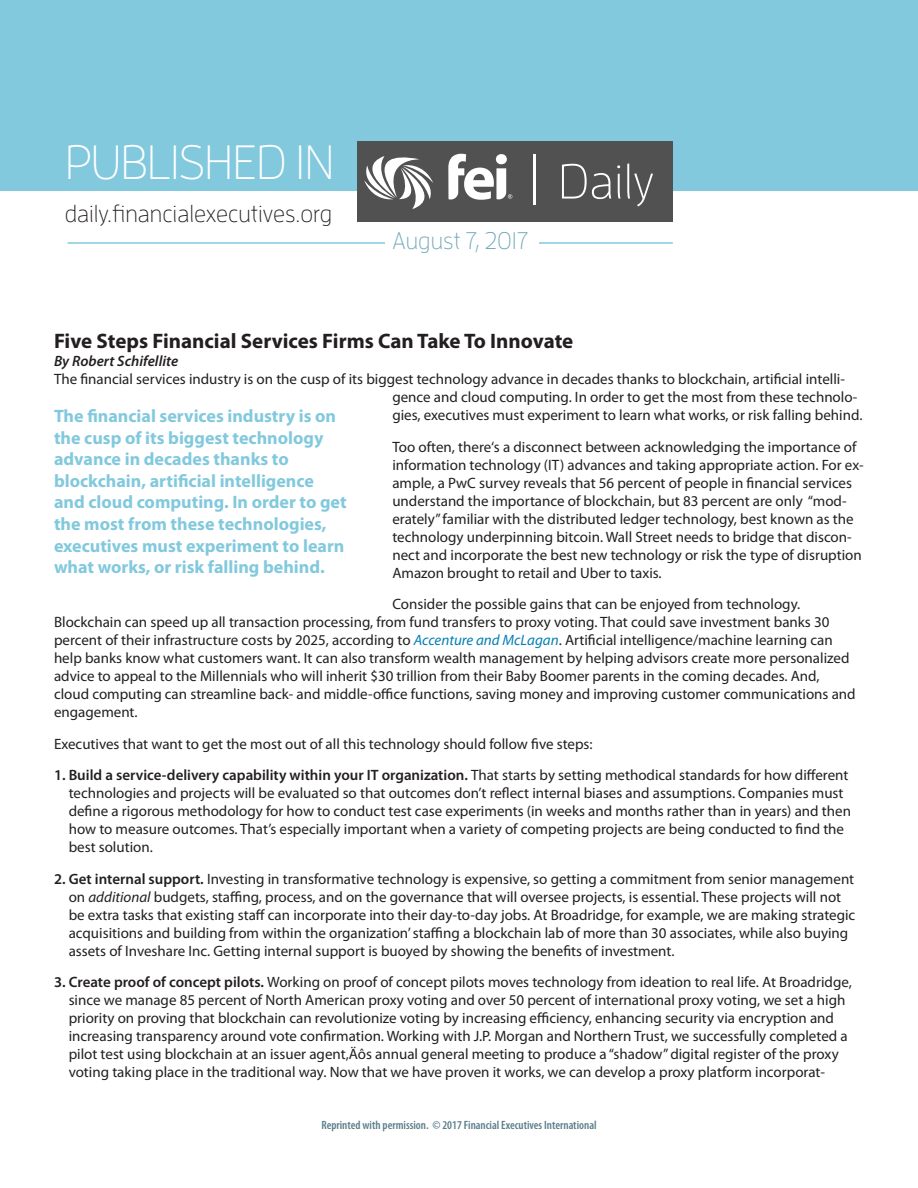
<style>
.page{position:relative;width:918px;height:1188px;background:#fff}
.page>*{position:absolute;margin:0;border:0;box-sizing:border-box;transform-origin:0 0}
.t1{font:300 48px "Enzo OT";letter-spacing:-.01em;color:#fff}
.t2{font:300 24px "Enzo OT";color:#231f20}
.t3{font:300 24px "Enzo OT";color:#6fa7b9}
.Headline{font:700 21px "Myriad Pro";color:#231f20}
.t4{font:700 18px/21.6px "Myriad Pro";color:#82c9dd}
.t5{font:15px/18px "Myriad Pro";color:#231f20}
.Byline{font:italic 600 15px "Myriad Pro";color:#231f20}
.t6{font:600 condensed 12px "Myriad Pro";color:#5b7d8b}
.s1{font-style:italic;color:#037eb3}
.s2{font-weight:600}
.s3{font-style:italic}
</style>
<div class="page">
<div style="left:0;top:0;width:918px;height:190px;background:#82c9dd"></div>
<svg style="left:357px;top:141px;width:316px;height:81px"></svg>
<hr style="left:68px;top:242px;width:605px;height:2px;background:#82c9dd">
<div style="left:386px;top:224px;width:153px;height:31px;background:#fff"></div>
<p class="t1" style="left:65px;top:134px;width:271px">PUBLISHED IN</p>
<p class="t2" style="left:65px;top:199px;width:269px">daily.financialexecutives.org</p>
<p class="t3" style="left:393px;top:226px;width:138px">August 7, 2017</p>
<p class="Headline" style="left:54px;top:328px;width:521px">Five Steps Financial Services Firms Can Take To Innovate</p>
<p class="Byline" style="left:54px;top:352px;width:126px">By Robert Schifellite</p>
<p class="t5" style="left:392px;top:370px;width:472px;text-indent:-338px">The financial services industry is on the cusp of its biggest technology advance in decades thanks to blockchain, artificial intelli&shy;gence and cloud computing. In order to get the most from these technolo&shy;gies, executives must experiment to learn what works, or risk falling behind.</p>
<p class="t5" style="left:392px;top:438px;width:473px">Too often, there‘s a disconnect between acknowledging the importance of information technology (IT) advances and taking appropriate action. For ex&shy;ample, a PwC survey reveals that 56 percent of people in financial services understand the importance of blockchain, but 83 percent are only “mod&shy;erately” familiar with the distributed ledger technology, best known as the technology underpinning bitcoin. Wall Street needs to bridge that discon&shy;nect and incorporate the best new technology or risk the type of disruption Amazon brought to retail and Uber to taxis.</p>
<p class="t5" style="left:54px;top:595px;width:803px;text-indent:338px">Consider the possible gains that can be enjoyed from technology.<br>Blockchain can speed up all transaction processing, from fund transfers to proxy voting. That could save investment banks 30 percent of their infrastructure costs by 2025, according to <span class="s1">Accenture and McLagan</span>. Artificial intelligence/machine learning can help banks know what customers want. It can also transform wealth management by helping advisors create more personalized advice to appeal to the Millennials who will inherit $30 trillion from their Baby Boomer parents in the coming decades. And, cloud computing can streamline back- and middle-office functions, saving money and improving customer communications and engagement.</p>
<p class="t5" style="left:54px;top:735px;width:540px">Executives that want to get the most out of all this technology should follow five steps:</p>
<p class="t5" style="left:69px;top:766px;width:784px;text-indent:-15px"><span class="s2">1. Build a service-delivery capability within your IT organization.</span> That starts by setting methodical standards for how different technologies and projects will be evaluated so that outcomes don’t reflect internal biases and assumptions. Companies must define a rigorous methodology for how to conduct test case experiments (in weeks and months rather than in years) and then how to measure outcomes. That’s especially important when a variety of competing projects are being conducted to find the best solution.</p>
<p class="t5" style="left:69px;top:870px;width:788px;text-indent:-15px"><span class="s2">2. Get internal support.</span> Investing in transformative technology is expensive, so getting a commitment from senior management on <span class="s3">additional</span> budgets, staffing, process, and on the governance that will oversee projects, is essential. These projects will not be extra tasks that existing staff can incorporate into their day-to-day jobs. At Broadridge, for example, we are making strategic acquisitions and building from within the organization’ staffing a blockchain lab of more than 30 associates, while also buying assets of Inveshare Inc. Getting internal support is buoyed by showing the benefits of investment.</p>
<p class="t5" style="left:69px;top:973px;width:785px;text-indent:-15px"><span class="s2">3. Create proof of concept pilots.</span> Working on proof of concept pilots moves technology from ideation to real life. At Broadridge, since we manage 85 percent of North American proxy voting and over 50 percent of international proxy voting, we set a high priority on proving that blockchain can revolutionize voting by increasing efficiency, enhancing security via encryption and increasing transparency around vote confirmation. Working with J.P. Morgan and Northern Trust, we successfully completed a pilot test using blockchain at an issuer agent‚Äôs annual general meeting to produce a “shadow” digital register of the proxy voting taking place in the traditional way. Now that we have proven it works, we can develop a proxy platform incorporat-</p>
<p class="t4" style="left:54px;top:405px;width:294px">The financial services industry is on the cusp of its biggest technology advance in decades thanks to blockchain, artificial intelligence and cloud computing. In order to get the most from these technologies, executives must experiment to learn what works, or risk falling behind.</p>
<p class="t6" style="left:321px;top:1118px;width:277px">Reprinted with permission. © 2017 Financial Executives International</p>
</div>
